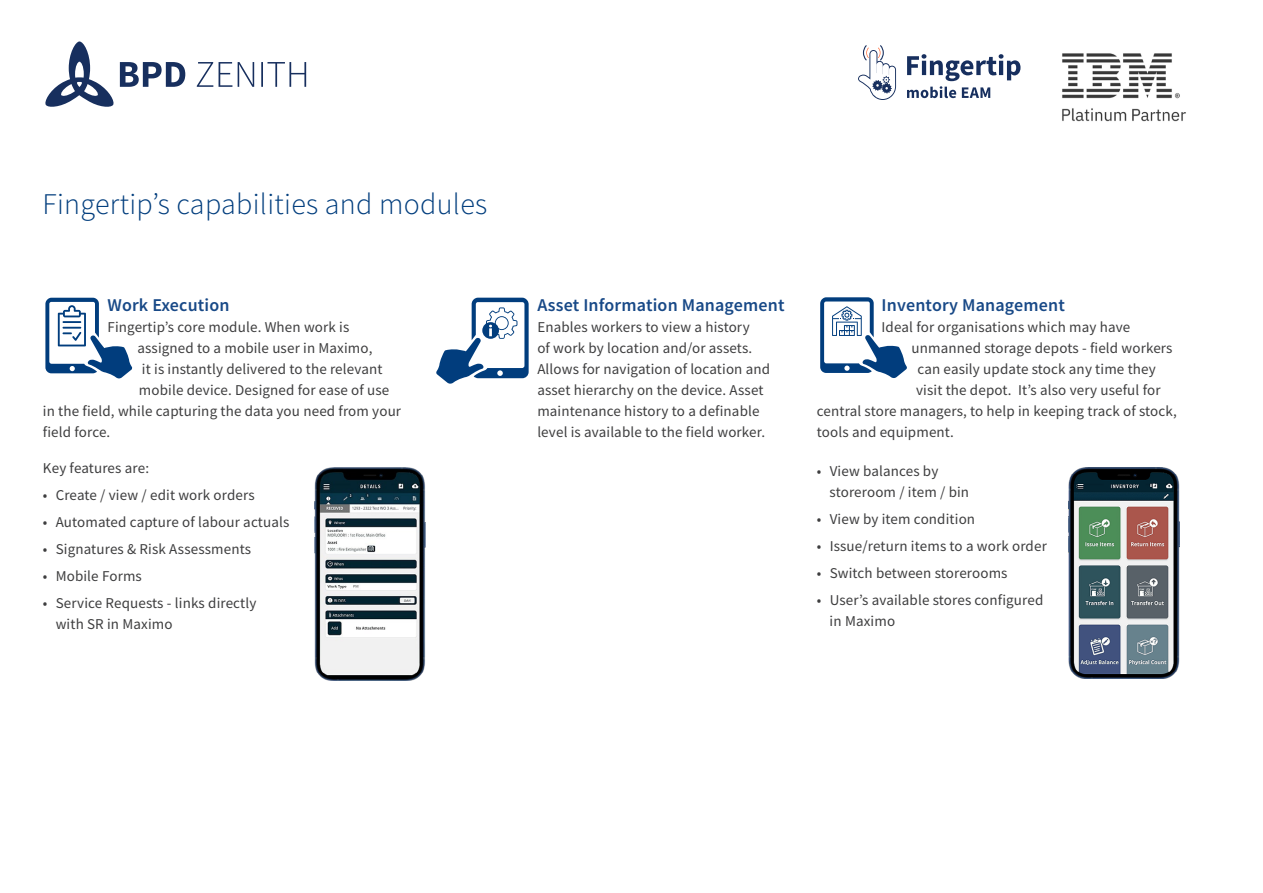
<style>
.page{position:relative;width:1263px;height:893px;background:#fff}
.page>*{position:absolute;margin:0;border:0;box-sizing:border-box;transform-origin:0 0}
.t1{font:300 30px "Source Sans Pro";letter-spacing:.01em;color:#013d7d}
.t2{font:600 18px "Source Sans Pro";letter-spacing:.01em;color:#184987}
.t3{font:15px/21px "Source Sans Pro";letter-spacing:.01em;color:#3e3e3f}
</style>
<div class="page">
<svg style="left:219px;top:62px;width:87px;height:25px"></svg>
<svg style="left:197px;top:62px;width:16px;height:25px"></svg>
<svg style="left:45px;top:41px;width:140px;height:66px"></svg>
<img style="left:1062px;top:53px;width:124px;height:69px">
<svg style="left:858px;top:45px;width:38px;height:55px"></svg>
<svg style="left:907px;top:54px;width:113px;height:44px"></svg>
<img style="left:1069px;top:467px;width:111px;height:212px">
<img style="left:314px;top:467px;width:112px;height:213px">
<svg style="left:45px;top:298px;width:87px;height:81px"></svg>
<svg style="left:436px;top:298px;width:93px;height:86px"></svg>
<svg style="left:820px;top:297px;width:87px;height:81px"></svg>
<p class="t1" style="left:43px;top:185px;width:446px">Fingertip’s capabilities and modules</p>
<p class="t2" style="left:107px;top:293px;width:124px">Work Execution</p>
<p class="t3" style="left:107px;top:316px;width:243px">Fingertip’s core module. When work is</p>
<p class="t3" style="left:137px;top:337px;width:236px">assigned to a mobile user in Maximo,</p>
<p class="t3" style="left:142px;top:358px;width:242px">it is instantly delivered to the relevant</p>
<p class="t3" style="left:139px;top:379px;width:252px">mobile device. Designed for ease of use</p>
<p class="t3" style="left:43px;top:400px;width:360px">in the field, while capturing the data you need from your</p>
<p class="t3" style="left:43px;top:421px;width:69px">field force.</p>
<p class="t3" style="left:43px;top:457px;width:108px">Key features are:</p>
<p class="t3" style="left:43px;top:484px;width:213px">• Create / view / edit work orders</p>
<p class="t3" style="left:43px;top:511px;width:248px">• Automated capture of labour actuals</p>
<p class="t3" style="left:43px;top:538px;width:210px">• Signatures &amp; Risk Assessments</p>
<p class="t3" style="left:43px;top:565px;width:100px">• Mobile Forms</p>
<p class="t3" style="left:56px;top:592px;width:202px;text-indent:-13px">• Service Requests - links directly with SR in Maximo</p>
<p class="t2" style="left:537px;top:293px;width:249px">Asset Information Management</p>
<p class="t3" style="left:537px;top:316px;width:234px">Enables workers to view a history<br>of work by location and/or assets.<br>Allows for navigation of location and asset hierarchy on the device. Asset maintenance history to a definable level is available to the field worker.</p>
<p class="t2" style="left:881px;top:293px;width:185px">Inventory Management</p>
<p class="t3" style="left:881px;top:316px;width:250px">Ideal for organisations which may have</p>
<p class="t3" style="left:911px;top:337px;width:262px">unmanned storage depots - field workers</p>
<p class="t3" style="left:917px;top:358px;width:240px">can easily update stock any time they</p>
<p class="t3" style="left:916px;top:379px;width:246px">visit the depot. It’s also very useful for</p>
<p class="t3" style="left:817px;top:400px;width:362px">central store managers, to help in keeping track of stock,</p>
<p class="t3" style="left:817px;top:421px;width:139px">tools and equipment.</p>
<p class="t3" style="left:830px;top:460px;width:141px;text-indent:-13px">• View balances by storeroom / item / bin</p>
<p class="t3" style="left:817px;top:508px;width:160px">• View by item condition</p>
<p class="t3" style="left:817px;top:535px;width:231px">• Issue/return items to a work order</p>
<p class="t3" style="left:817px;top:562px;width:192px">• Switch between storerooms</p>
<p class="t3" style="left:830px;top:589px;width:215px;text-indent:-13px">• User’s available stores configured in Maximo</p>
</div>
